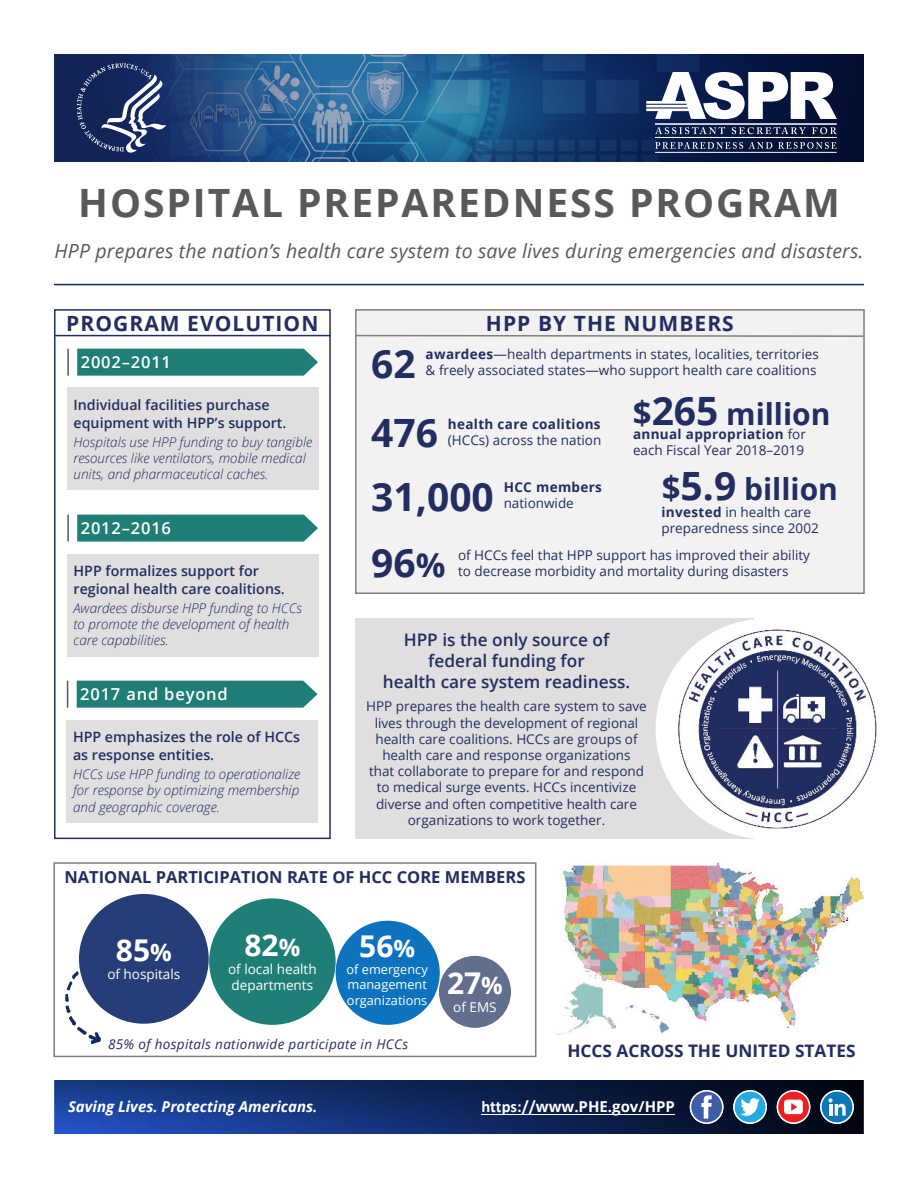
<style>
.page{position:relative;width:918px;height:1188px;background:#fff}
.page>*{position:absolute;margin:0;border:0;box-sizing:border-box;transform-origin:0 0}
.t1{font:700 39px "Open Sans";letter-spacing:.05em;color:#58595b}
.t2{font:700 39px "Open Sans";color:#222e61}
.t3{font:700 30px "Open Sans";color:#222e61}
.t4{font:700 30px "Open Sans";color:#fff}
.t5{font:700 21px "Open Sans";letter-spacing:.05em;color:#222e61}
.t6{font:italic 19.5px "Open Sans";letter-spacing:.01em;color:#58595b}
.t7{font:600 17.25px/21.1px "Open Sans";color:#222e61;text-align:center}
.t8{font:700 17.25px "Open Sans";color:#222e61}
.t9{font:700 16.5px "Open Sans";color:#222e61}
.t10{font:600 16.5px "Open Sans";letter-spacing:.05em;color:#fff}
.t11{font:italic 700 15px "Open Sans";color:#fff}
.t12{font:700 15px "Open Sans";color:#fff}
.t13{font:600 14.25px/18px "Open Sans";color:#222e61}
.t14{font:13.5px/16.2px "Open Sans";color:#222e61}
.t15{font:italic 300 13.5px/16.2px "Open Sans";color:#222e61}
.t16{font:italic 13.5px "Open Sans";letter-spacing:.025em;color:#222e61}
.t17{font:13.5px/16.2px "Open Sans";color:#fff}
.t18{font:700 13.5px "Open Sans";letter-spacing:.025em;color:#222e61}
.t19{font:12.75px/15.3px "Open Sans";color:#fff;text-align:justify}
.s1{font-weight:700}
.s2{font-size:33px}
.s3{font-size:39px}
.s4{font-size:24px}
.s5{font-family:"Calibri";font-size:16.5px}
.s6{font-style:inherit}
</style>
<div class="page">
<img style="left:54px;top:1080px;width:810px;height:54px">
<hr style="left:54px;top:284px;width:810px;height:1px;background:#102b62">
<div style="left:54px;top:309px;width:277px;height:530px;border:2px solid #222e61"></div>
<div style="left:355px;top:309px;width:510px;height:285px;background:#f2f2f2;border:2px solid #7f7f7f"></div>
<div style="left:355px;top:619px;width:399px;height:220px;background:#dfdfdf"></div>
<hr style="left:55px;top:335px;width:276px;height:1px;background:#222e61">
<svg style="left:355px;top:334px;width:510px;height:4px"></svg>
<div style="left:656px;top:619px;width:220px;height:220px;background:#fff;border-radius:50%"></div>
<div style="left:67px;top:388px;width:251px;height:102px;background:#dfdfdf"></div>
<svg style="left:77px;top:349px;width:241px;height:27px;background:#28847b"></svg>
<div style="left:67px;top:720px;width:251px;height:103px;background:#dfdfdf"></div>
<div style="left:77px;top:681px;width:241px;height:27px;background:#1f7f76"></div>
<svg style="left:67px;top:681px;width:1px;height:27px"></svg>
<hr style="left:67px;top:349px;width:2px;height:27px;background:#58595b">
<div style="left:67px;top:554px;width:251px;height:102px;background:#dfdfdf"></div>
<svg style="left:77px;top:515px;width:241px;height:27px;background:#28847c"></svg>
<hr style="left:67px;top:515px;width:2px;height:27px;background:#58595b">
<img style="left:54px;top:54px;width:810px;height:108px">
<svg style="left:77px;top:63px;width:89px;height:90px;background:#394a76"></svg>
<svg style="left:655px;top:127px;width:70px;height:7px"></svg>
<svg style="left:732px;top:127px;width:74px;height:7px"></svg>
<svg style="left:812px;top:127px;width:25px;height:7px"></svg>
<svg style="left:655px;top:142px;width:88px;height:7px"></svg>
<svg style="left:749px;top:142px;width:23px;height:7px"></svg>
<svg style="left:778px;top:142px;width:59px;height:7px"></svg>
<hr style="left:655px;top:137px;width:182px;height:1px;background:#fff">
<hr style="left:655px;top:124px;width:182px;height:1px;background:#fff">
<svg style="left:646px;top:72px;width:191px;height:47px"></svg>
<img style="left:676px;top:628px;width:201px;height:201px">
<div style="left:53px;top:862px;width:483px;height:195px;border:2px solid #7f7f7f"></div>
<svg style="left:65px;top:967px;width:61px;height:77px"></svg>
<div style="left:439px;top:956px;width:72px;height:72px;background:#626e8e;border-radius:50%"></div>
<div style="left:336px;top:921px;width:104px;height:104px;background:#0d73bf;border-radius:50%"></div>
<div style="left:79px;top:894px;width:130px;height:130px;background:#273d77;border-radius:50%"></div>
<div style="left:209px;top:898px;width:127px;height:127px;background:#1f7f76;border-radius:50%"></div>
<img style="left:563px;top:863px;width:301px;height:164px">
<img style="left:557px;top:982px;width:59px;height:54px">
<img style="left:626px;top:1002px;width:44px;height:32px">
<hr style="left:481px;top:1114px;width:194px;height:1px;background:#fff">
<div style="left:690px;top:1090px;width:33px;height:34px;background:#3f5ca9;border-radius:50%"></div>
<svg style="left:701px;top:1095px;width:11px;height:24px"></svg>
<div style="left:690px;top:1090px;width:34px;height:34px;border:2px solid #fff;border-radius:50%"></div>
<svg style="left:733px;top:1090px;width:34px;height:34px"></svg>
<svg style="left:740px;top:1098px;width:20px;height:18px"></svg>
<div style="left:733px;top:1090px;width:34px;height:34px;border:2px solid #fff;border-radius:50%"></div>
<svg style="left:777px;top:1090px;width:33px;height:34px"></svg>
<svg style="left:784px;top:1100px;width:19px;height:14px"></svg>
<div style="left:777px;top:1090px;width:33px;height:34px;border:2px solid #fff;border-radius:50%"></div>
<svg style="left:820px;top:1090px;width:34px;height:34px"></svg>
<svg style="left:829px;top:1098px;width:17px;height:18px"></svg>
<div style="left:820px;top:1090px;width:34px;height:34px;border:2px solid #fff;border-radius:50%"></div>
<h1 class="t1" style="left:78px;top:188px;width:763px">HOSPITAL PREPAREDNESS PROGRAM</h1>
<h3 class="t6" style="left:54px;top:238px;width:811px">HPP prepares the nation’s health care system to save lives during emergencies and disasters.</h3>
<h3 class="t5" style="left:66px;top:316px;width:254px">PROGRAM EVOLUTION</h3>
<p class="t10" style="left:81px;top:351px;width:92px">2002–2011</p>
<p class="t13" style="left:74px;top:395px;width:214px">Individual facilities purchase equipment with HPP’s support.</p>
<p class="t15" style="left:74px;top:433px;width:240px">Hospitals use HPP funding to buy tangible resources like ventilators, mobile medical units, and pharmaceutical caches.</p>
<p class="t10" style="left:81px;top:517px;width:92px">2012–2016</p>
<p class="t13" style="left:74px;top:561px;width:213px">HPP formalizes support for regional health care coalitions.</p>
<p class="t15" style="left:74px;top:599px;width:230px">Awardees disburse HPP funding to HCCs to promote the development of health care capabilities.</p>
<p class="t10" style="left:80px;top:683px;width:149px">2017 and beyond</p>
<p class="t13" style="left:73px;top:728px;width:229px">HPP emphasizes the role of HCCs as response entities.</p>
<p class="t15" style="left:73px;top:766px;width:229px;text-align:justify">HCCs use HPP funding to operationalize for response by optimizing membership and geographic coverage.</p>
<h3 class="t5" style="left:486px;top:316px;width:249px">HPP BY THE NUMBERS</h3>
<h1 class="t2" style="left:371px;top:348px;width:46px">62</h1>
<p class="t14" style="left:426px;top:347px;width:395px"><span class="s1">awardees</span>—health departments in states, localities, territories &amp; freely associated states—who support health care coalitions</p>
<h1 class="t2" style="left:371px;top:418px;width:68px">476</h1>
<p class="t18" style="left:448px;top:418px;width:154px">health care coalitions</p>
<p class="t14" style="left:448px;top:433px;width:155px">(HCCs) across the nation</p>
<h1 class="t2" style="left:371px;top:481px;width:124px">31,000</h1>
<p class="t18" style="left:504px;top:482px;width:100px">HCC members</p>
<p class="t14" style="left:504px;top:497px;width:72px">nationwide</p>
<h2 class="t3" style="left:633px;top:402px;width:199px"><span class="s2">$</span><span class="s3">265</span> million</h2>
<p class="t14" style="left:633px;top:427px;width:174px"><span class="s1">annual appropriation</span> for each Fiscal Year 2018–2019</p>
<h2 class="t3" style="left:662px;top:477px;width:178px"><span class="s2">$</span><span class="s3">5.9</span> billion</h2>
<p class="t14" style="left:661px;top:506px;width:159px"><span class="s1">invested</span> in health care preparedness since 2002</p>
<h1 class="t2" style="left:371px;top:548px;width:76px">96<span class="s2">%</span></h1>
<p class="t14" style="left:458px;top:548px;width:354px">of HCCs feel that HPP support has improved their ability to decrease morbidity and mortality during disasters</p>
<p class="t7" style="left:383px;top:629px;width:249px">HPP is the only source of federal funding for<br>health care system readiness.</p>
<p class="t14" style="left:366px;top:700px;width:282px;text-align:center">HPP prepares the health care system to save lives through the development of regional health care coalitions. HCCs are groups of health care and response organizations<br>that collaborate to prepare for and respond to medical surge events. HCCs incentivize diverse and often competitive health care organizations to work together.</p>
<p class="t9" style="left:64px;top:870px;width:463px">NATIONAL PARTICIPATION RATE OF HCC CORE MEMBERS</p>
<h2 class="t4" style="left:116px;top:939px;width:57px">85<span class="s4">%</span></h2>
<p class="t17" style="left:107px;top:968px;width:74px">of hospitals</p>
<h2 class="t4" style="left:244px;top:933px;width:57px">82<span class="s4">%</span></h2>
<p class="t17" style="left:228px;top:962px;width:90px">of local health departments</p>
<h2 class="t4" style="left:359px;top:934px;width:57px">56<span class="s4">%</span></h2>
<p class="t19" style="left:347px;top:963px;width:83px">of emergency management organizations</p>
<h2 class="t4" style="left:447px;top:972px;width:57px">27<span class="s4">%</span></h2>
<p class="t17" style="left:453px;top:1001px;width:45px">of EMS</p>
<p class="t16" style="left:108px;top:1035px;width:302px">85% of hospitals nationwide participate in HCCs</p>
<p class="t8" style="left:567px;top:1044px;width:290px">HCCS ACROSS THE UNITED STATES</p>
<p class="t11" style="left:68px;top:1096px;width:251px">Saving Lives. Protecting Americans.</p>
<p class="t12" style="left:481px;top:1100px;width:195px"><span class="s5">https://</span>www.PHE.gov<span class="s6">/HPP</span></p>
</div>
